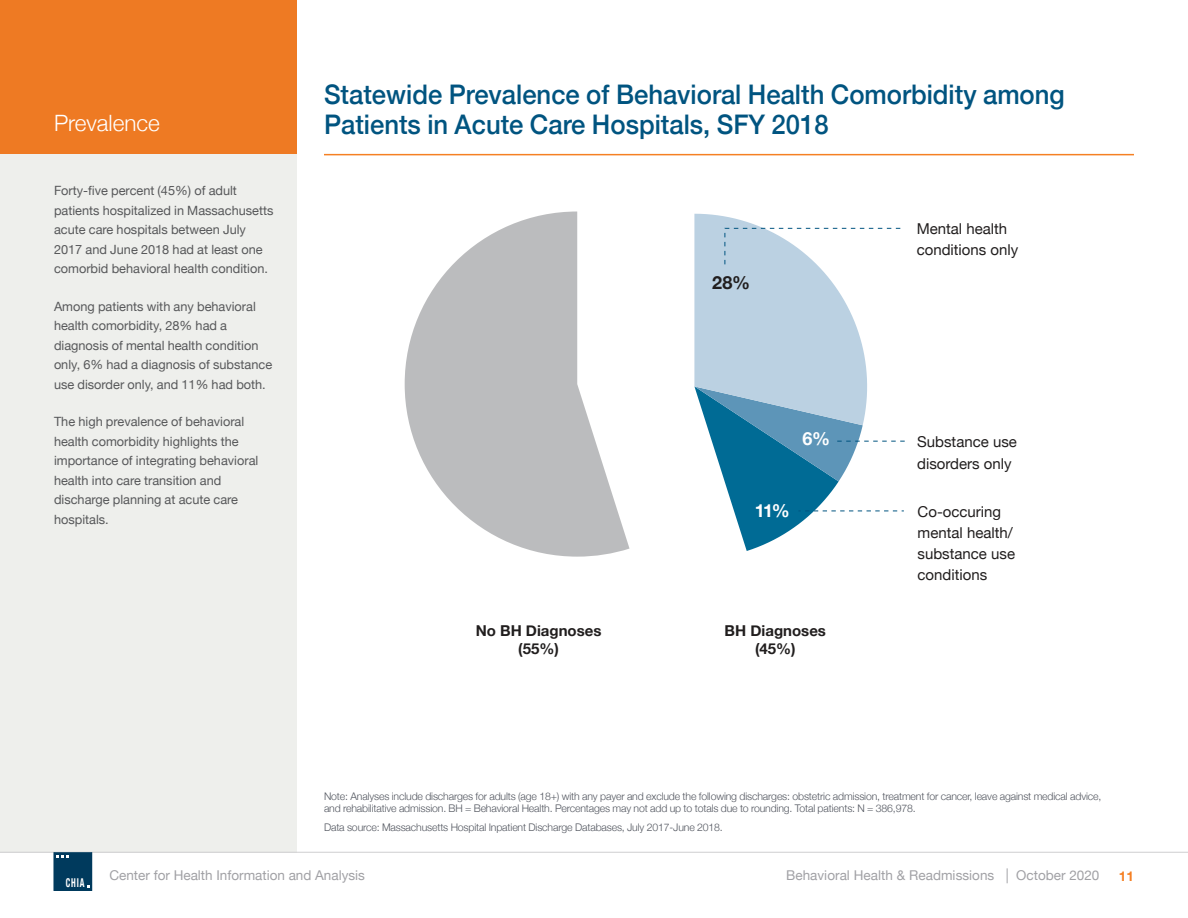
<style>
.page{position:relative;width:1188px;height:918px;background:#fff}
.page>*{position:absolute;margin:0;border:0;box-sizing:border-box;transform-origin:0 0}
._02_Chart_Title{font:500 27px/30px "Helvetica Neue";color:#005480;scale:.95 1}
.t1{font:300 22.5px "Helvetica Neue";color:#fff}
.t2{font:700 18px "Helvetica Neue";color:#fff}
.t3{font:700 18px "Helvetica Neue";color:#211e1e}
.t4{font:15px/21.1px "Helvetica Neue";color:#211e1e}
.t5{font:700 15px/18px "Helvetica Neue";color:#211e1e;text-align:center}
.t6{font:13.5px "Helvetica Neue";color:#a1a1a5}
.t7{font:700 13.5px "Helvetica Neue";color:#f58023}
._03_Sidebar_copy{font:12.75px/19.5px "Helvetica Neue";color:#57585a}
.t8{font:700 condensed 12.15px "Helvetica Neue";color:#fff;scale:.7 1}
.COMP2-Body{font:300 10.5px/12.6px "Helvetica Neue";letter-spacing:-.015em;color:#52565f}
.s1{font-size:14.85px}
</style>
<div class="page">
<div style="left:0;top:137px;width:297px;height:716px;background:#eeefec"></div>
<div style="left:0;top:0;width:297px;height:154px;background:#ee7a23"></div>
<hr style="left:0;top:852px;width:1188px;height:1px;background:#ceced0">
<div style="left:54px;top:853px;width:38px;height:37px;background:#003a5d"></div>
<div style="left:54px;top:852px;width:38px;height:39px;border:1px solid #003a5d"></div>
<svg style="left:56px;top:855px;width:13px;height:2px"></svg>
<hr style="left:324px;top:154px;width:810px;height:1px;background:#f58023">
<svg style="left:405px;top:212px;width:225px;height:345px;fill:#bbbcbe"></svg>
<svg style="left:694px;top:214px;width:211px;height:337px"></svg>
<h2 class="t1" style="left:54px;top:105px;width:107px">Prevalence</h2>
<p class="_03_Sidebar_copy" style="left:54px;top:182px;width:221px">Forty-five percent (45%) of adult patients hospitalized in Massachusetts acute care hospitals between July 2017 and June 2018 had at least one comorbid behavioral health condition.</p>
<p class="_03_Sidebar_copy" style="left:54px;top:297px;width:220px">Among patients with any behavioral health comorbidity, 28% had a diagnosis of mental health condition only, 6% had a diagnosis of substance use disorder only, and 11% had both.</p>
<p class="_03_Sidebar_copy" style="left:54px;top:413px;width:206px">The high prevalence of behavioral health comorbidity highlights the importance of integrating behavioral health into care transition and discharge planning at acute care hospitals.</p>
<p class="_02_Chart_Title" style="left:324px;top:77px;width:781px">Statewide Prevalence of Behavioral Health Comorbidity among<br>Patients in Acute Care Hospitals, SFY 2018</p>
<p class="t5" style="left:476px;top:623px;width:127px">No BH Diagnoses (55%)</p>
<p class="t3" style="left:712px;top:269px;width:39px">28%</p>
<p class="t2" style="left:802px;top:425px;width:29px">6%</p>
<p class="t2" style="left:755px;top:496px;width:37px">11%</p>
<p class="t5" style="left:725px;top:623px;width:103px">BH Diagnoses (45%)</p>
<p class="t4" style="left:917px;top:218px;width:103px">Mental health conditions only</p>
<p class="t4" style="left:917px;top:432px;width:101px">Substance use disorders only</p>
<p class="t4" style="left:918px;top:502px;width:99px">Co-occuring mental health/ substance use conditions</p>
<p class="COMP2-Body" style="left:324px;top:789px;width:779px">Note: Analyses include discharges for adults (age 18+) with any payer and exclude the following discharges: obstetric admission, treatment for cancer, leave against medical advice, and rehabilitative admission. BH = Behavioral Health. Percentages may not add up to totals due to rounding. Total patients: N = 386,978.</p>
<p class="COMP2-Body" style="left:324px;top:820px;width:398px">Data source: Massachusetts Hospital Inpatient Discharge Databases, July 2017-June 2018.</p>
<p class="t8" style="left:66px;top:873px;width:28px">CHIA</p>
<p class="t6" style="left:109px;top:866px;width:257px">Center for Health Information and Analysis</p>
<p class="t6" style="left:786px;top:866px;width:315px">Behavioral Health &amp; Readmissions <span class="s1">|</span> October 2020</p>
<p class="t7" style="left:1119px;top:865px;width:17px">11</p>
</div>
